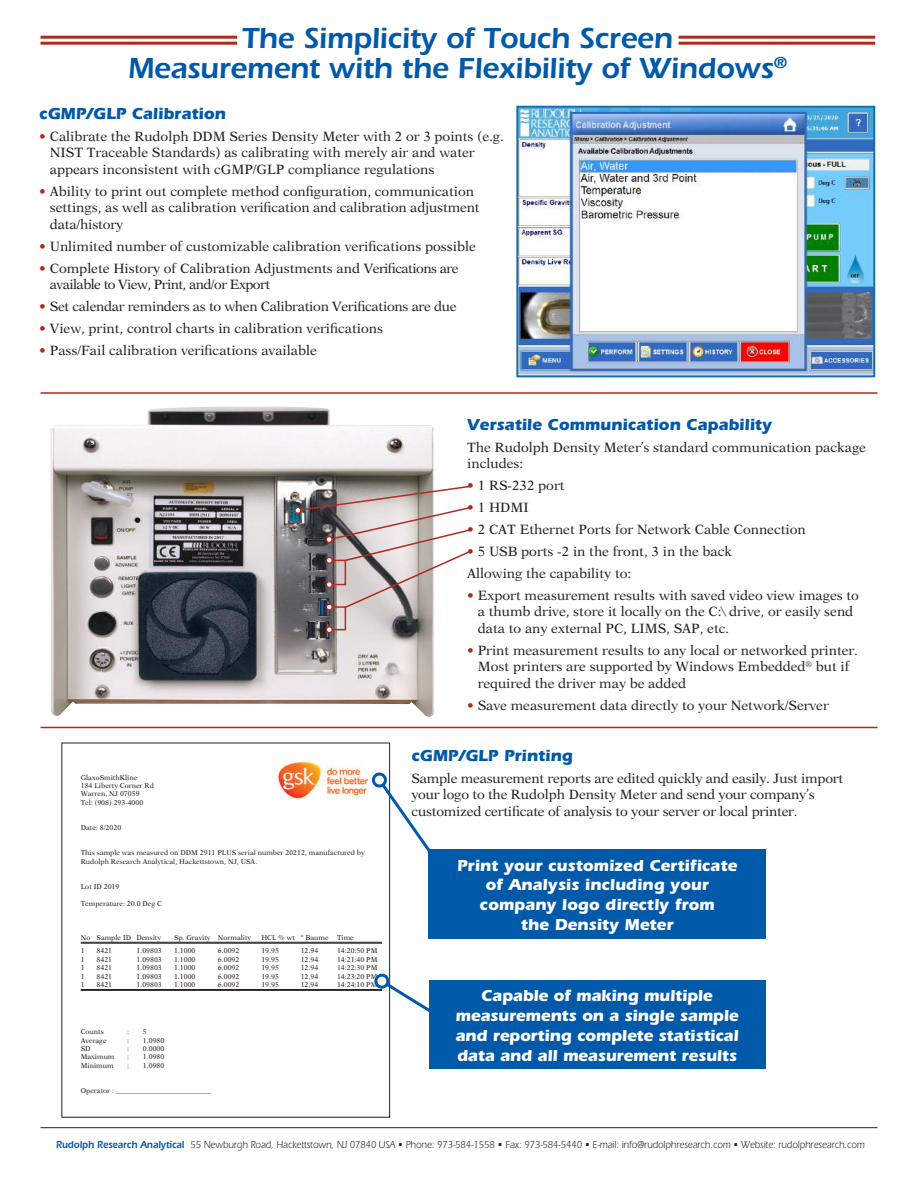
<style>
.page{position:relative;width:918px;height:1188px;background:#fff}
.page>*{position:absolute;margin:0;border:0;box-sizing:border-box;transform-origin:0 0}
.t1{font:600 30px/30px "Itc Eras";letter-spacing:-.01em;color:#0159a9;text-align:center}
.t2{font:700 16.5px/19.8px "Itc Eras";letter-spacing:-.01em;color:#fff;text-align:center}
.t3{font:700 16.5px "Itc Eras";color:#0159a9}
.t4{font:13.5px/16.5px "New Aster";color:#231f20}
.t5{font:13.5px/16.5px "New Aster";letter-spacing:-.02em;color:#231f20}
.t6{font:10.5px "Itc Eras";letter-spacing:-.005em;color:#231f20;scale:.9 1}
.t7{font:7.05px/8.4px "New Aster";color:#231f20}
.s1{color:#b1291a}
.s2{font-weight:600;color:#0159a9}
</style>
<div class="page">
<hr style="left:40px;top:1127px;width:838px;height:1px;background:#231f20">
<hr style="left:40px;top:392px;width:838px;height:2px;background:#b1291a">
<hr style="left:40px;top:727px;width:838px;height:1px;background:#b1291a">
<img style="left:51px;top:406px;width:383px;height:311px">
<div style="left:332px;top:606px;width:14px;height:24px;border:2px solid #b22b24"></div>
<div style="left:326px;top:626px;width:7px;height:7px;border:2px solid #b22b24;border-radius:50%"></div>
<div style="left:326px;top:603px;width:7px;height:8px;border:2px solid #b22b24;border-radius:50%"></div>
<div style="left:294px;top:507px;width:8px;height:7px;border:2px solid #b22b24;border-radius:50%"></div>
<div style="left:428px;top:849px;width:338px;height:90px;background:#0159a9"></div>
<div style="left:429px;top:981px;width:336px;height:88px;background:#0159a9"></div>
<div style="left:62px;top:743px;width:328px;height:375px;border:1px solid #231f20"></div>
<hr style="left:81px;top:942px;width:301px;height:1px;background:#231f20">
<hr style="left:81px;top:943px;width:301px;height:1px;background:#231f20">
<hr style="left:81px;top:989px;width:301px;height:1px;background:#231f20">
<hr style="left:81px;top:990px;width:301px;height:1px;background:#231f20">
<img style="left:275px;top:760px;width:102px;height:39px">
<svg style="left:381px;top:781px;width:49px;height:76px"></svg>
<div style="left:372px;top:773px;width:15px;height:15px;border:3px solid #0159a9;border-radius:50%"></div>
<svg style="left:371px;top:970px;width:87px;height:60px"></svg>
<svg style="left:295px;top:485px;width:176px;height:125px"></svg>
<div style="left:326px;top:536px;width:7px;height:7px;border:2px solid #b22b24;border-radius:50%"></div>
<img style="left:519px;top:109px;width:353px;height:265px">
<div style="left:516px;top:106px;width:359px;height:271px;border:2px solid #156da7"></div>
<hr style="left:40px;top:36px;width:197px;height:3px;background:#b1291a">
<hr style="left:40px;top:42px;width:197px;height:3px;background:#b1291a">
<hr style="left:679px;top:36px;width:196px;height:3px;background:#b1291a">
<hr style="left:679px;top:42px;width:196px;height:3px;background:#b1291a">
<h1 class="t1" style="left:128px;top:23px;width:661px">The Simplicity of Touch Screen<br>Measurement with the Flexibility of Windows<sup>®</sup></h1>
<p class="t3" style="left:39px;top:104px;width:188px">cGMP/GLP Calibration</p>
<p class="t4" style="left:50px;top:128px;width:456px;text-indent:-11px"><span class="s1">•</span> Calibrate the Rudolph DDM Series Density Meter with 2 or 3 points (e.g.<br>NIST Traceable Standards) as calibrating with merely air and water appears inconsistent with cGMP/GLP compliance regulations</p>
<p class="t4" style="left:50px;top:183px;width:431px;text-indent:-11px"><span class="s1">•</span> Ability to print out complete method configuration, communication settings, as well as calibration verification and calibration adjustment data/history</p>
<p class="t4" style="left:39px;top:238px;width:438px"><span class="s1">•</span> Unlimited number of customizable calibration verifications possible</p>
<p class="t5" style="left:50px;top:260px;width:410px;text-indent:-11px"><span class="s1">•</span> Complete History of Calibration Adjustments and Verifications are available to View, Print, and/or Export</p>
<p class="t5" style="left:39px;top:298px;width:419px"><span class="s1">•</span> Set calendar reminders as to when Calibration Verifications are due</p>
<p class="t4" style="left:39px;top:320px;width:345px"><span class="s1">•</span> View, print, control charts in calibration verifications</p>
<p class="t4" style="left:39px;top:342px;width:279px"><span class="s1">•</span> Pass/Fail calibration verifications available</p>
<p class="t7" style="left:81px;top:773px;width:75px">GlaxoSmithKline<br>184 Liberty Corner Rd<br>Warren, NJ 07059<br>Tel: (908) 293-4000</p>
<p class="t7" style="left:81px;top:823px;width:42px">Date: 8/2020</p>
<p class="t7" style="left:81px;top:849px;width:285px">This sample was measured on DDM 2911 PLUS serial number 20212, manufactured by<br>Rudolph Research Analytical, Hackettstown, NJ, USA.</p>
<p class="t7" style="left:81px;top:882px;width:40px">Lot ID 2019</p>
<p class="t7" style="left:81px;top:899px;width:83px">Temperature: 20.0 Deg C</p>
<p class="t7" style="left:81px;top:933px;width:82px">No Sample ID Density</p>
<p class="t7" style="left:174px;top:933px;width:79px">Sp. Gravity Normality</p>
<p class="t7" style="left:261px;top:933px;width:94px">HCL % wt ° Baume Time</p>
<p class="t7" style="left:81px;top:947px;width:5px">1</p>
<p class="t7" style="left:97px;top:947px;width:17px">8421</p>
<p class="t7" style="left:136px;top:947px;width:27px">1.09803</p>
<p class="t7" style="left:174px;top:947px;width:23px">1.1000</p>
<p class="t7" style="left:218px;top:947px;width:23px">6.0092</p>
<p class="t7" style="left:261px;top:947px;width:19px">19.95</p>
<p class="t7" style="left:301px;top:947px;width:19px">12.94</p>
<p class="t7" style="left:337px;top:947px;width:42px">14:20:50 PM</p>
<p class="t7" style="left:81px;top:955px;width:5px">1</p>
<p class="t7" style="left:97px;top:955px;width:17px">8421</p>
<p class="t7" style="left:136px;top:955px;width:27px">1.09803</p>
<p class="t7" style="left:174px;top:955px;width:23px">1.1000</p>
<p class="t7" style="left:218px;top:955px;width:23px">6.0092</p>
<p class="t7" style="left:261px;top:955px;width:19px">19.95</p>
<p class="t7" style="left:301px;top:955px;width:19px">12.94</p>
<p class="t7" style="left:337px;top:955px;width:42px">14:21:40 PM</p>
<p class="t7" style="left:81px;top:963px;width:5px">1</p>
<p class="t7" style="left:97px;top:963px;width:17px">8421</p>
<p class="t7" style="left:136px;top:963px;width:27px">1.09803</p>
<p class="t7" style="left:174px;top:963px;width:23px">1.1000</p>
<p class="t7" style="left:218px;top:963px;width:23px">6.0092</p>
<p class="t7" style="left:261px;top:963px;width:19px">19.95</p>
<p class="t7" style="left:301px;top:963px;width:19px">12.94</p>
<p class="t7" style="left:337px;top:963px;width:42px">14:22:30 PM</p>
<p class="t7" style="left:81px;top:972px;width:5px">1</p>
<p class="t7" style="left:97px;top:972px;width:17px">8421</p>
<p class="t7" style="left:136px;top:972px;width:27px">1.09803</p>
<p class="t7" style="left:174px;top:972px;width:23px">1.1000</p>
<p class="t7" style="left:218px;top:972px;width:23px">6.0092</p>
<p class="t7" style="left:261px;top:972px;width:19px">19.95</p>
<p class="t7" style="left:301px;top:972px;width:19px">12.94</p>
<p class="t7" style="left:337px;top:972px;width:42px">14:23:20 PM</p>
<p class="t7" style="left:81px;top:980px;width:5px">1</p>
<p class="t7" style="left:97px;top:980px;width:17px">8421</p>
<p class="t7" style="left:136px;top:980px;width:27px">1.09803</p>
<p class="t7" style="left:174px;top:980px;width:23px">1.1000</p>
<p class="t7" style="left:218px;top:980px;width:23px">6.0092</p>
<p class="t7" style="left:261px;top:980px;width:19px">19.95</p>
<p class="t7" style="left:301px;top:980px;width:19px">12.94</p>
<p class="t7" style="left:337px;top:980px;width:42px">14:24:10 PM</p>
<p class="t7" style="left:81px;top:1027px;width:25px">Counts</p>
<p class="t7" style="left:127px;top:1027px;width:3px">:</p>
<p class="t7" style="left:143px;top:1027px;width:5px">5</p>
<p class="t7" style="left:81px;top:1036px;width:27px">Average</p>
<p class="t7" style="left:127px;top:1036px;width:3px">:</p>
<p class="t7" style="left:143px;top:1036px;width:23px">1.0980</p>
<p class="t7" style="left:81px;top:1044px;width:11px">SD</p>
<p class="t7" style="left:127px;top:1044px;width:3px">:</p>
<p class="t7" style="left:143px;top:1044px;width:23px">0.0000</p>
<p class="t7" style="left:81px;top:1053px;width:35px">Maximum</p>
<p class="t7" style="left:127px;top:1053px;width:3px">:</p>
<p class="t7" style="left:143px;top:1053px;width:23px">1.0980</p>
<p class="t7" style="left:81px;top:1061px;width:34px">Minimum</p>
<p class="t7" style="left:127px;top:1061px;width:3px">:</p>
<p class="t7" style="left:143px;top:1061px;width:23px">1.0980</p>
<p class="t7" style="left:81px;top:1086px;width:132px">Operator : ___________________________</p>
<p class="t3" style="left:467px;top:415px;width:306px">Versatile Communication Capability</p>
<p class="t4" style="left:467px;top:439px;width:400px">The Rudolph Density Meter’s standard communication package includes:</p>
<p class="t4" style="left:467px;top:477px;width:99px"><span class="s1">•</span> 1 RS-232 port</p>
<p class="t4" style="left:467px;top:499px;width:63px"><span class="s1">•</span> 1 HDMI</p>
<p class="t4" style="left:467px;top:521px;width:340px"><span class="s1">•</span> 2 CAT Ethernet Ports for Network Cable Connection</p>
<p class="t4" style="left:467px;top:540px;width:266px;line-height:21.9px"><span class="s1">•</span> 5 USB ports -2 in the front, 3 in the back<br>Allowing the capability to:</p>
<p class="t4" style="left:478px;top:587px;width:383px;text-indent:-11px"><span class="s1">•</span> Export measurement results with saved video view images to a thumb drive, store it locally on the C:\ drive, or easily send data to any external PC, LIMS, SAP, etc.</p>
<p class="t4" style="left:478px;top:642px;width:382px;text-indent:-11px"><span class="s1">•</span> Print measurement results to any local or networked printer.<br>Most printers are supported by Windows Embedded<sup>®</sup> but if required the driver may be added</p>
<p class="t4" style="left:467px;top:697px;width:363px"><span class="s1">•</span> Save measurement data directly to your Network/Server</p>
<p class="t3" style="left:411px;top:746px;width:163px">cGMP/GLP Printing</p>
<p class="t4" style="left:411px;top:770px;width:433px">Sample measurement reports are edited quickly and easily. Just import your logo to the Rudolph Density Meter and send your company’s customized certificate of analysis to your server or local printer.</p>
<p class="t2" style="left:457px;top:855px;width:282px">Print your customized Certificate of Analysis including your company logo directly from<br>the Density Meter</p>
<p class="t2" style="left:455px;top:986px;width:285px">Capable of making multiple measurements on a single sample and reporting complete statistical data and all measurement results</p>
<p class="t6" style="left:56px;top:1139px;width:900px"><span class="s2">Rudolph Research Analytical</span> 55 Newburgh Road, Hackettstown, NJ 07840 USA • Phone: 973-584-1558 • Fax: 973-584-5440 • E-mail: info@rudolphresearch.com • Website: rudolphresearch.com</p>
</div>
